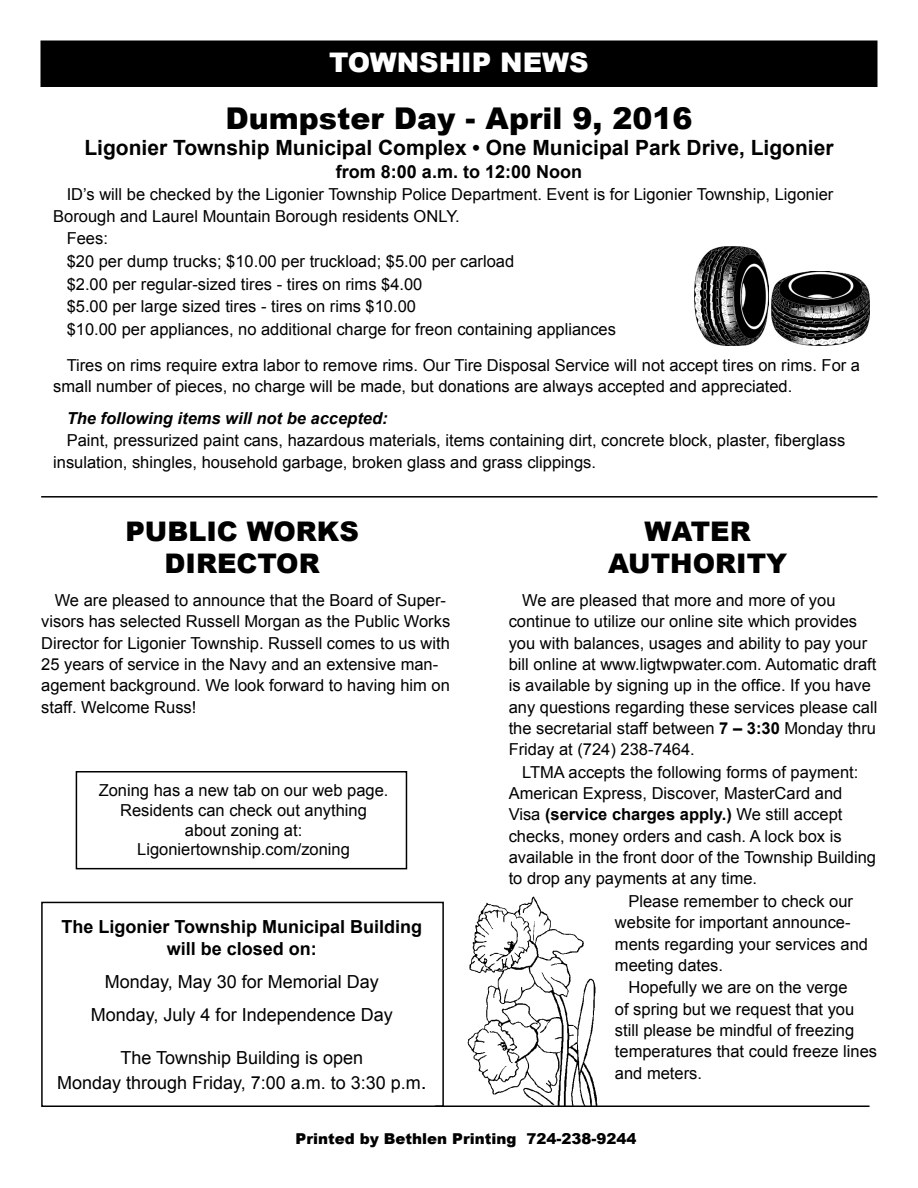
<style>
.page{position:relative;width:918px;height:1188px;background:#fff}
.page>*{position:absolute;margin:0;border:0;box-sizing:border-box;transform-origin:0 0}
.t1{font:900 30px "Arial";color:#000}
.t2{font:900 27px/32.4px "Arial";color:#000}
.t3{font:900 27px "Arial";color:#fff}
.t4{font:700 21px "Arial";color:#000}
.t5{font:18px/33px "Arial";color:#000;text-align:center}
.t6{font:700 18px/21.6px "Arial";color:#000;text-align:center}
.t7{font:16.5px/21.3px "Arial";color:#000}
.t8{font:700 16.5px "Arial";color:#000}
.t9{font:italic 700 16.5px "Arial";color:#000}
.t10{font:900 15px "Arial";color:#000}
.s1{font-size:21px}
.s2{font-weight:700}
.s3{font-weight:400}
</style>
<div class="page">
<div style="left:41px;top:41px;width:836px;height:45px;background:#000"></div>
<div style="left:40px;top:40px;width:838px;height:47px;border:2px solid #000"></div>
<div style="left:41px;top:902px;width:403px;height:205px;border:2px solid #000"></div>
<img style="left:694px;top:247px;width:75px;height:98px">
<img style="left:772px;top:271px;width:98px;height:74px">
<hr style="left:41px;top:496px;width:836px;height:2px;background:#000">
<div style="left:76px;top:771px;width:331px;height:98px;border:2px solid #000"></div>
<img style="left:464px;top:896px;width:137px;height:210px">
<hr style="left:435px;top:1106px;width:435px;height:1px;background:#000">
<h2 class="t3" style="left:329px;top:43px;width:261px">TOWNSHIP NEWS</h2>
<h1 class="t1" style="left:225px;top:97px;width:469px">Dumpster Day - April 9, 2016</h1>
<p class="t4" style="left:84px;top:133px;width:751px">Ligonier Township Municipal Complex • One Municipal Park Drive, Ligonier</p>
<p class="t6" style="left:336px;top:161px;width:248px">from 8:00 a.m. to 12:00 Noon</p>
<p class="t7" style="left:67px;top:184px;width:768px">ID’s will be checked by the Ligonier Township Police Department. Event is for Ligonier Township, Ligonier</p>
<p class="t7" style="left:53px;top:205px;width:408px">Borough and Laurel Mountain Borough residents ONLY.</p>
<p class="t7" style="left:67px;top:228px;width:43px">Fees:</p>
<p class="t7" style="left:67px;top:251px;width:449px">$20 per dump trucks; $10.00 per truckload; $5.00 per carload</p>
<p class="t7" style="left:67px;top:273px;width:357px">$2.00 per regular-sized tires - tires on rims $4.00</p>
<p class="t7" style="left:67px;top:296px;width:351px">$5.00 per large sized tires - tires on rims $10.00</p>
<p class="t7" style="left:67px;top:319px;width:551px">$10.00 per appliances, no additional charge for freon containing appliances</p>
<p class="t7" style="left:53px;top:355px;width:808px;text-indent:13px">Tires on rims require extra labor to remove rims. Our Tire Disposal Service will not accept tires on rims. For a small number of pieces, no charge will be made, but donations are always accepted and appreciated.</p>
<p class="t9" style="left:67px;top:407px;width:322px">The following items will not be accepted:</p>
<p class="t7" style="left:53px;top:430px;width:794px;text-indent:14px">Paint, pressurized paint cans, hazardous materials, items containing dirt, concrete block, plaster, fiberglass insulation, shingles, household garbage, broken glass and grass clippings.</p>
<h2 class="t2" style="left:165px;top:514px;width:196px;text-indent:-39px">PUBLIC WORKS<br>DIRECTOR</h2>
<h2 class="t2" style="left:608px;top:514px;width:181px;text-indent:36px">WATER<br>AUTHORITY</h2>
<p class="t7" style="left:41px;top:590px;width:411px;text-indent:13px">We are pleased to announce that the Board of Super&shy;visors has selected Russell Morgan as the Public Works Director for Ligonier Township. Russell comes to us with 25 years of service in the Navy and an extensive man&shy;agement background. We look forward to having him on staff. Welcome Russ!</p>
<p class="t7" style="left:99px;top:781px;width:291px;line-height:19.8px;text-align:center">Zoning has a new tab on our web page.<br>Residents can check out anything about zoning at:<br>Ligoniertownship.com/zoning</p>
<p class="t6" style="left:62px;top:917px;width:362px">The Ligonier Township Municipal Building will be closed on:</p>
<p class="t5" style="left:91px;top:965px;width:303px">Monday, May 30 for Memorial Day<br>Monday, July 4 for Independence Day</p>
<p class="t5" style="left:57px;top:1045px;width:371px;line-height:25.2px">The Township Building is open<br>Monday through Friday, 7:00 a.m. to 3:30 p.m<span class="s1">.</span></p>
<p class="t7" style="left:509px;top:590px;width:370px;text-indent:13px">We are pleased that more and more of you continue to utilize our online site which provides you with balances, usages and ability to pay your bill online at www.ligtwpwater.com. Automatic draft is available by signing up in the office. If you have any questions regarding these services please call the secretarial staff between <span class="s2">7 – 3:30</span> Monday thru Friday at (724) 238-7464.</p>
<p class="t7" style="left:522px;top:762px;width:338px">LTMA accepts the following forms of payment:</p>
<p class="t7" style="left:509px;top:783px;width:335px">American Express, Discover, MasterCard and</p>
<p class="t8" style="left:509px;top:804px;width:335px"><span class="s3">Visa</span> (service charges apply.) <span class="s3">We still accept</span></p>
<p class="t7" style="left:509px;top:825px;width:334px">checks, money orders and cash. A lock box is</p>
<p class="t7" style="left:509px;top:847px;width:369px">available in the front door of the Township Building</p>
<p class="t7" style="left:509px;top:868px;width:250px">to drop any payments at any time.</p>
<p class="t7" style="left:628px;top:891px;width:226px">Please remember to check our</p>
<p class="t7" style="left:615px;top:912px;width:237px">website for important announce-</p>
<p class="t7" style="left:615px;top:933px;width:255px">ments regarding your services and</p>
<p class="t7" style="left:615px;top:955px;width:110px">meeting dates.</p>
<p class="t7" style="left:628px;top:977px;width:221px">Hopefully we are on the verge</p>
<p class="t7" style="left:615px;top:999px;width:241px">of spring but we request that you</p>
<p class="t7" style="left:615px;top:1020px;width:241px">still please be mindful of freezing</p>
<p class="t7" style="left:615px;top:1041px;width:264px">temperatures that could freeze lines</p>
<p class="t7" style="left:615px;top:1062px;width:89px">and meters.</p>
<p class="t10" style="left:296px;top:1128px;width:342px">Printed by Bethlen Printing 724-238-9244</p>
</div>
